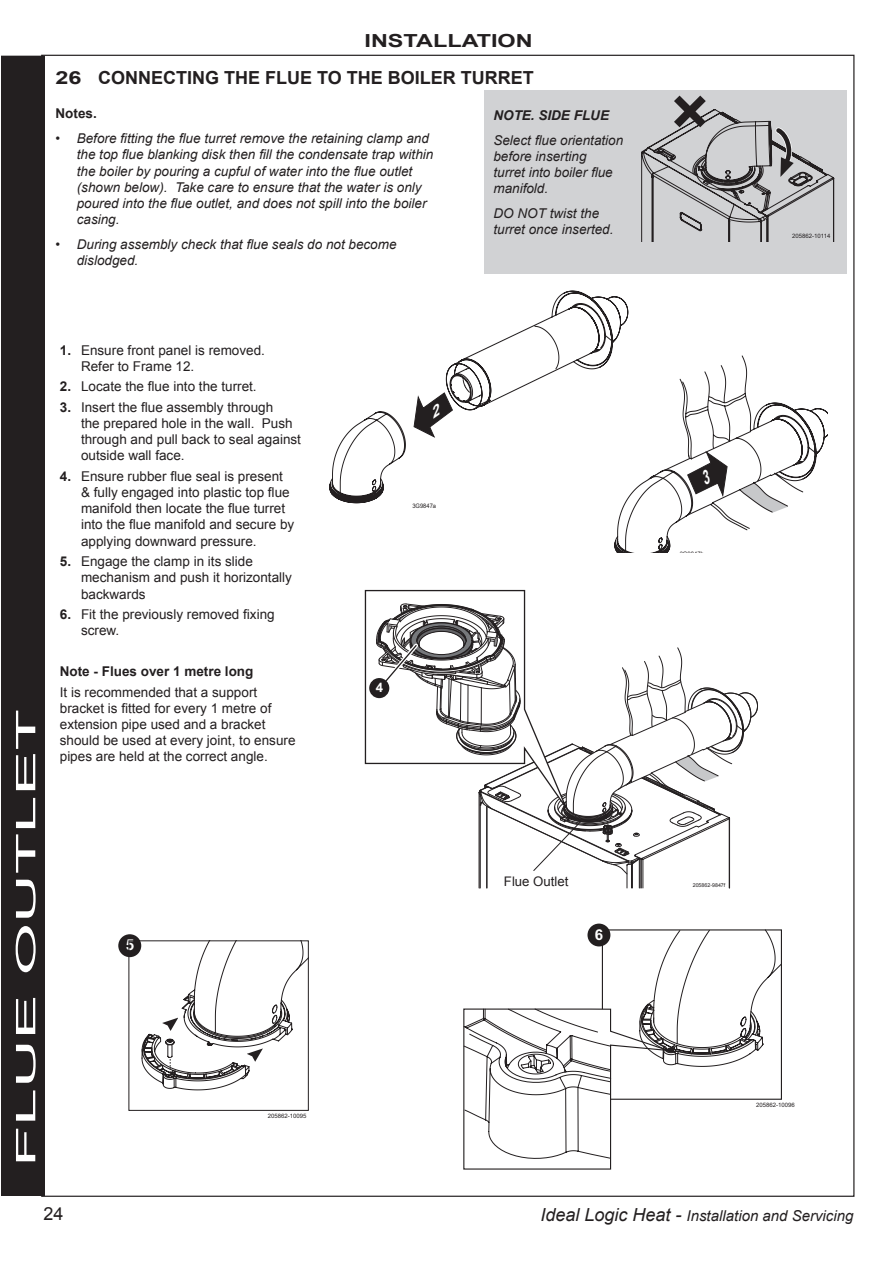
<style>
.page{position:relative;width:895px;height:1263px;background:#fff}
.page>*{position:absolute;margin:0;border:0;box-sizing:border-box;transform-origin:0 0}
.t1{font:27px "Arial";color:#fff;scale:2.5 1}
.t2{font:700 18px "Arial";color:#231f20;scale:1.3 1}
.t3{font:18px "Arial";color:#231f20}
.t4{font:italic 15px "Arial";color:#231f20}
.t5{font:700 15px "Arial";color:#fff}
.t6{font:13.5px/16.2px "Arial";color:#231f20}
.t7{font:italic 13.5px/16.2px "Arial";color:#231f20}
.t8{font:700 13.5px "Arial";color:#231f20}
.t9{font:italic 700 13.5px "Arial";color:#231f20}
.t10{font:13.2px "Arial";color:#231f20}
.t11{font:700 13.2px "Arial";color:#fff}
.t12{font:6.15px "Arial";color:#231f20;scale:.93 1}
.t13{font:6.15px "Arial";color:#231f20;scale:.96 1}
.t14{font:6px "Arial";color:#231f20}
.t15{font:5.25px "Arial";color:#231f20}
.s1{font-weight:700}
.s2{font-size:18px}
</style>
<div class="page">
<div style="left:2px;top:56px;width:43px;height:1140px;background:#231f20"></div>
<svg style="left:329px;top:411px;width:77px;height:92px"></svg>
<svg style="left:365px;top:591px;width:393px;height:297px"></svg>
<div style="left:369px;top:678px;width:20px;height:20px;background:#231f20;border-radius:50%"></div>
<div style="left:118px;top:934px;width:23px;height:23px;background:#231f20;border-radius:50%"></div>
<svg style="left:141px;top:942px;width:166px;height:149px"></svg>
<div style="left:128px;top:940px;width:181px;height:171px;border:1px solid #231f20"></div>
<div style="left:587px;top:924px;width:23px;height:22px;background:#231f20;border-radius:50%"></div>
<svg style="left:463px;top:929px;width:319px;height:241px"></svg>
<div style="left:484px;top:90px;width:363px;height:184px;background:#d1d2d4"></div>
<svg style="left:641px;top:95px;width:193px;height:147px"></svg>
<svg style="left:413px;top:291px;width:415px;height:261px"></svg>
<h2 class="t2" style="left:364px;top:29px;width:131px">INSTALLATION</h2>
<h2 class="t2" style="left:56px;top:65px;width:331px">26 CONNECTING THE FLUE TO THE BOILER Turret</h2>
<p class="t8" style="left:56px;top:105px;width:43px">Notes.</p>
<p class="t7" style="left:77px;top:130px;width:358px;text-indent:-21px">• Before fitting the flue turret remove the retaining clamp and the top flue blanking disk then fill the condensate trap within the boiler by pouring a cupful of water into the flue outlet (shown below). Take care to ensure that the water is only poured into the flue outlet, and does not spill into the boiler casing.</p>
<p class="t7" style="left:77px;top:236px;width:321px;text-indent:-21px">• During assembly check that flue seals do not become dislodged.</p>
<p class="t9" style="left:493px;top:106px;width:117px">NO TE. SIDE FLUE</p>
<p class="t7" style="left:493px;top:132px;width:131px">Select flue orientation before inserting<br>turret into boiler flue manifold.</p>
<p class="t7" style="left:493px;top:205px;width:122px">DO NOT twist the turret once inserted.</p>
<p class="t14" style="left:792px;top:232px;width:40px">205862-10114</p>
<h1 class="t1" style="left:8px;top:1167px;width:185px;rotate:-90deg">FLUE OUTLET</h1>
<p class="t6" style="left:81px;top:342px;width:185px;text-indent:-21px"><span class="s1">1.</span> Ensure front panel is removed.<br>Refer to Frame 12.</p>
<p class="t6" style="left:60px;top:379px;width:198px"><span class="s1">2.</span> Locate the flue into the turret.</p>
<p class="t6" style="left:81px;top:399px;width:221px;text-indent:-21px"><span class="s1">3.</span> Insert the flue assembly through<br>the prepared hole in the wall. Push through and pull back to seal against outside wall face.</p>
<p class="t6" style="left:81px;top:468px;width:215px;text-indent:-21px"><span class="s1">4.</span> Ensure rubber flue seal is present &amp; fully engaged into plastic top flue manifold then locate the flue turret into the flue manifold and secure by applying downward pressure.</p>
<p class="t6" style="left:81px;top:553px;width:212px;text-indent:-21px"><span class="s1">5.</span> Engage the clamp in its slide mechanism and push it horizontally backwards</p>
<p class="t6" style="left:81px;top:606px;width:195px;text-indent:-21px"><span class="s1">6.</span> Fit the previously removed fixing screw.</p>
<p class="t8" style="left:60px;top:663px;width:195px">Note - Flues over 1 metre long</p>
<p class="t6" style="left:60px;top:684px;width:237px">It is recommended that a support bracket is fitted for every 1 metre of extension pipe used and a bracket should be used at every joint, to ensure pipes are held at the correct angle.</p>
<p class="t5" style="left:126px;top:935px;width:10px">5</p>
<p class="t14" style="left:268px;top:1112px;width:40px">205862-10095</p>
<h2 class="t3" style="left:43px;top:1202px;width:22px">24</h2>
<p class="t12" style="left:412px;top:501px;width:27px">3G9847a</p>
<p class="t11" style="left:376px;top:679px;width:9px">4</p>
<p class="t13" style="left:679px;top:550px;width:27px">3G9847b</p>
<p class="t10" style="left:504px;top:872px;width:66px">Flue Outlet</p>
<p class="t15" style="left:692px;top:882px;width:34px">205862-9847f</p>
<p class="t5" style="left:595px;top:925px;width:10px">6</p>
<p class="t14" style="left:756px;top:1101px;width:40px">205862-10096</p>
<p class="t4" style="left:540px;top:1206px;width:314px"><span class="s2">Ideal Logic Heat -</span> Installation and Servicing</p>
</div>
